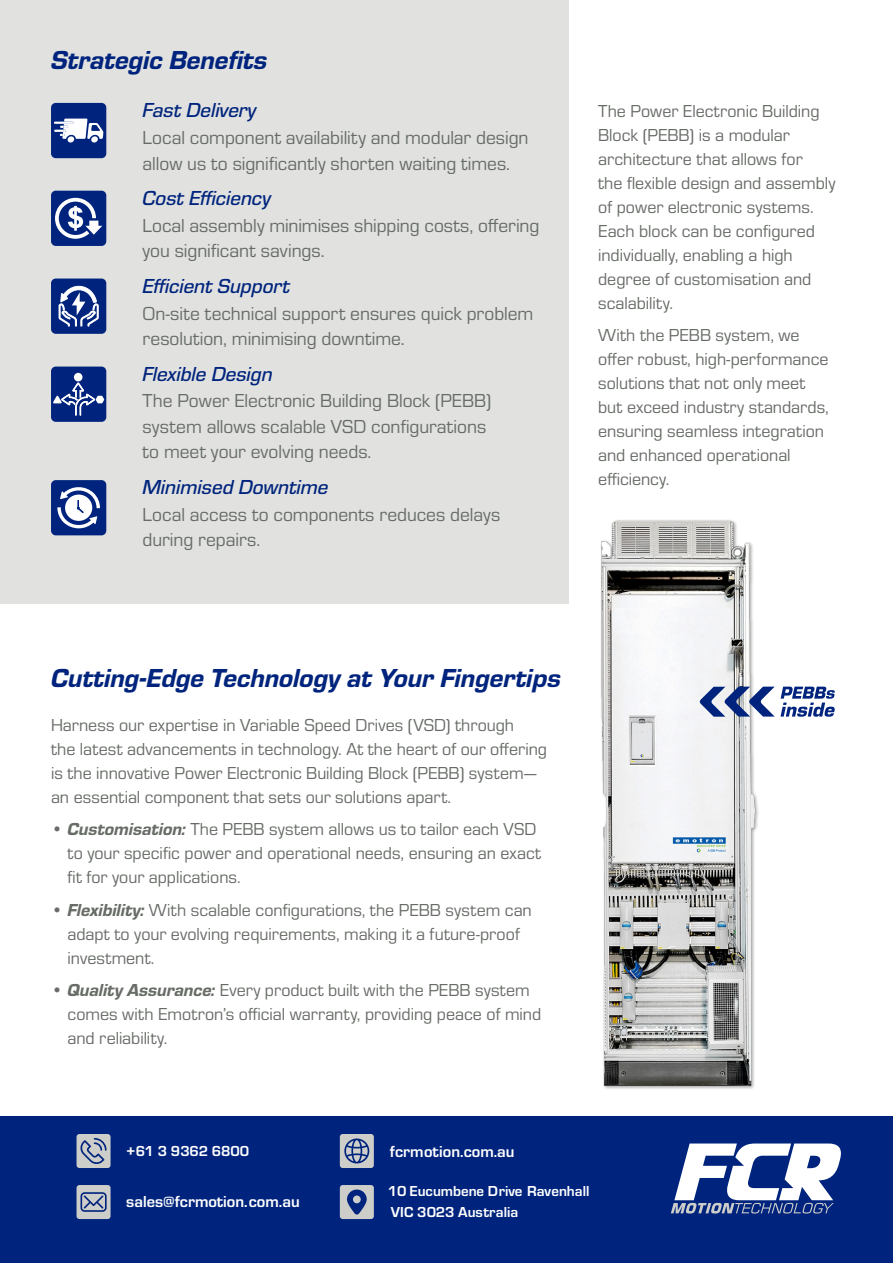
<style>
.page{position:relative;width:893px;height:1263px;background:#fff}
.page>*{position:absolute;margin:0;border:0;box-sizing:border-box;transform-origin:0 0}
.heading{font:27px "Eurostile Hea Ita";letter-spacing:-.005em;color:#00247d}
.SUB_HEADING{font:21px "Eurostile Med Ita";color:#00247d}
.dot_points_space{font:19.5px/25.5px "Eurostile";color:#676c66}
.body{font:18px/24px "Eurostile";color:#676c66}
.t1{font:700 16.5px "Eurostile";color:#fff}
.t2{font:700 15px/21px "Eurostile";color:#fff}
.s1{font-family:"Eurostile Hea Ita"}
</style>
<div class="page">
<div style="left:0;top:0;width:568px;height:603px;background:#e1e2e0"></div>
<img style="left:601px;top:520px;width:157px;height:569px">
<div style="left:51px;top:103px;width:55px;height:55px;background:#00247d;border-radius:5px"></div>
<div style="left:91px;top:136px;width:7px;height:7px;background:#fff;border-radius:50%"></div>
<div style="left:68px;top:136px;width:6px;height:7px;background:#fff;border-radius:50%"></div>
<svg style="left:54px;top:119px;width:49px;height:20px"></svg>
<div style="left:51px;top:191px;width:55px;height:55px;background:#00247d;border-radius:5px"></div>
<svg style="left:55px;top:198px;width:47px;height:41px"></svg>
<div style="left:51px;top:279px;width:55px;height:55px;background:#00247d;border-radius:5px"></div>
<svg style="left:59px;top:285px;width:40px;height:42px"></svg>
<div style="left:51px;top:367px;width:55px;height:55px;background:#00247d;border-radius:5px"></div>
<div style="left:74px;top:373px;width:8px;height:8px;background:#fff;border-radius:50%"></div>
<svg style="left:53px;top:383px;width:51px;height:32px"></svg>
<div style="left:51px;top:480px;width:55px;height:55px;background:#00247d;border-radius:5px"></div>
<svg style="left:57px;top:487px;width:43px;height:41px"></svg>
<svg style="left:700px;top:687px;width:135px;height:30px"></svg>
<div style="left:0;top:1117px;width:893px;height:146px;background:#00247d"></div>
<div style="left:77px;top:1185px;width:34px;height:34px;background:#cdcdca;border-radius:3px"></div>
<svg style="left:81px;top:1192px;width:26px;height:20px"></svg>
<div style="left:340px;top:1185px;width:34px;height:34px;background:#cdcdca;border-radius:3px"></div>
<svg style="left:347px;top:1189px;width:20px;height:25px"></svg>
<div style="left:77px;top:1134px;width:34px;height:34px;background:#cdcdca;border-radius:3px"></div>
<svg style="left:80px;top:1138px;width:27px;height:26px"></svg>
<div style="left:340px;top:1134px;width:34px;height:34px;background:#cdcdca;border-radius:3px"></div>
<svg style="left:344px;top:1138px;width:25px;height:25px"></svg>
<svg style="left:671px;top:1143px;width:170px;height:70px"></svg>
<p class="heading" style="left:51px;top:41px;width:218px">Strategic Benefits</p>
<p class="SUB_HEADING" style="left:143px;top:96px;width:115px">Fast Delivery</p>
<p class="dot_points_space" style="left:143px;top:124px;width:387px">Local component availability and modular design allow us to significantly shorten waiting times.</p>
<p class="SUB_HEADING" style="left:143px;top:183px;width:130px">Cost Efficiency</p>
<p class="dot_points_space" style="left:143px;top:212px;width:398px">Local assembly minimises shipping costs, offering you significant savings.</p>
<p class="SUB_HEADING" style="left:143px;top:271px;width:149px">Efficient Support</p>
<p class="dot_points_space" style="left:143px;top:299px;width:392px">On-site technical support ensures quick problem resolution, minimising downtime.</p>
<p class="SUB_HEADING" style="left:143px;top:359px;width:132px">Flexible Design</p>
<p class="dot_points_space" style="left:143px;top:387px;width:350px">The Power Electronic Building Block (PEBB) system allows scalable VSD configurations to meet your evolving needs.</p>
<p class="SUB_HEADING" style="left:143px;top:472px;width:187px">Minimised Downtime</p>
<p class="dot_points_space" style="left:143px;top:501px;width:359px">Local access to components reduces delays during repairs.</p>
<p class="body" style="left:598px;top:98px;width:239px">The Power Electronic Building<br>Block (PEBB) is a modular architecture that allows for<br>the flexible design and assembly of power electronic systems.<br>Each block can be configured individually, enabling a high degree of customisation and scalability.</p>
<p class="body" style="left:598px;top:322px;width:232px">With the PEBB system, we offer robust, high-performance solutions that not only meet but exceed industry standards, ensuring seamless integration and enhanced operational efficiency.</p>
<p class="heading" style="left:51px;top:659px;width:511px">Cutting-Edge Technology at Your Fingertips</p>
<p class="body" style="left:51px;top:712px;width:497px">Harness our expertise in Variable Speed Drives (VSD) through<br>the latest advancements in technology. At the heart of our offering is the innovative Power Electronic Building Block (PEBB) system— an essential component that sets our solutions apart.</p>
<p class="body" style="left:68px;top:816px;width:475px;text-indent:-17px">• <span class="s1">Customisation:</span> The PEBB system allows us to tailor each VSD to your specific power and operational needs, ensuring an exact fit for your applications.</p>
<p class="body" style="left:68px;top:897px;width:466px;text-indent:-17px">• <span class="s1">Flexibility:</span> With scalable configurations, the PEBB system can adapt to your evolving requirements, making it a future-proof investment.</p>
<p class="body" style="left:68px;top:977px;width:475px;text-indent:-17px">• <span class="s1">Quality Assurance:</span> Every product built with the PEBB system comes with Emotron’s official warranty, providing peace of mind and reliability.</p>
<p class="t2" style="left:126px;top:1140px;width:124px">+61 3 9362 6800</p>
<p class="t1" style="left:126px;top:1190px;width:175px">sales@fcrmotion.com.au</p>
<p class="t1" style="left:390px;top:1139px;width:126px">fcrmotion.com.au</p>
<p class="t2" style="left:388px;top:1180px;width:203px">10 Eucumbene Drive Ravenhall<br>VIC 3023 Australia</p>
</div>
